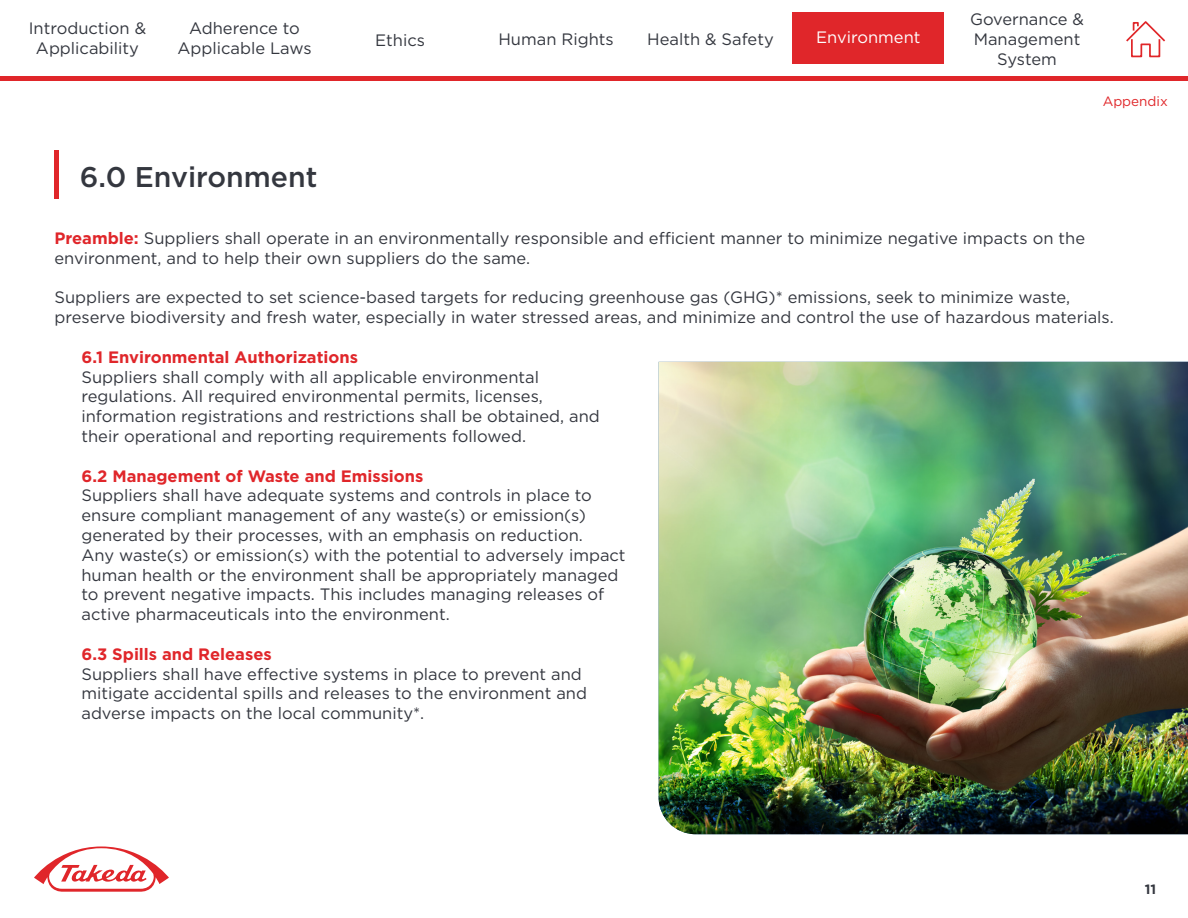
<style>
.page{position:relative;width:1188px;height:918px;background:#fff}
.page>*{position:absolute;margin:0;border:0;box-sizing:border-box;transform-origin:0 0}
.t1{font:500 28.5px "Gotham";color:#34373f}
.t2{font:16.5px/19.8px "Gotham";color:#34373f}
.t3{font:700 16.5px "Gotham";color:#e0262a}
.t4{font:16.5px "Gotham";color:#fff}
.t5{font:13.5px "Gotham";color:#e02629}
.t6{font:700 13.5px "Gotham";color:#34373f}
.s1{font-weight:700;color:#e0262a}
</style>
<div class="page">
<div style="left:793px;top:12px;width:151px;height:51px;background:#e0262a"></div>
<svg style="left:34px;top:846px;width:135px;height:46px"></svg>
<hr style="left:0;top:77px;width:1188px;height:4px;background:#e0262a">
<svg style="left:1126px;top:21px;width:39px;height:37px"></svg>
<img style="left:659px;top:362px;width:529px;height:472px">
<div style="left:54px;top:150px;width:5px;height:49px;background:#e0262a"></div>
<p class="t2" style="left:29px;top:18px;width:119px;text-align:center">Introduction &amp;<br>Applicability</p>
<p class="t2" style="left:178px;top:18px;width:136px;text-align:center">Adherence to<br>Applicable Laws</p>
<p class="t2" style="left:375px;top:30px;width:51px">Ethics</p>
<p class="t2" style="left:498px;top:28px;width:117px">Human Rights</p>
<p class="t2" style="left:647px;top:29px;width:128px">Health &amp; Safety</p>
<p class="t4" style="left:816px;top:27px;width:106px">Environment</p>
<h1 class="t1" style="left:80px;top:159px;width:239px">6.0 Environment</h1>
<p class="t2" style="left:970px;top:9px;width:115px;text-align:center">Governance &amp;<br>Management<br>System</p>
<p class="t5" style="left:1103px;top:92px;width:67px">Appendix</p>
<p class="t2" style="left:54px;top:228px;width:1032px"><span class="s1">Preamble:</span> Suppliers shall operate in an environmentally responsible and efficient manner to minimize negative impacts on the environment, and to help their own suppliers do the same.</p>
<p class="t2" style="left:54px;top:287px;width:1061px">Suppliers are expected to set science-based targets for reducing greenhouse gas (GHG)* emissions, seek to minimize waste, preserve biodiversity and fresh water, especially in water stressed areas, and minimize and control the use of hazardous materials.</p>
<p class="t3" style="left:81px;top:346px;width:278px">6.1 Environmental Authorizations</p>
<p class="t2" style="left:81px;top:367px;width:520px">Suppliers shall comply with all applicable environmental regulations. All required environmental permits, licenses, information registrations and restrictions shall be obtained, and their operational and reporting requirements followed.</p>
<p class="t3" style="left:81px;top:465px;width:343px">6.2 Management of Waste and Emissions</p>
<p class="t2" style="left:81px;top:485px;width:546px">Suppliers shall have adequate systems and controls in place to ensure compliant management of any waste(s) or emission(s) generated by their processes, with an emphasis on reduction.<br>Any waste(s) or emission(s) with the potential to adversely impact human health or the environment shall be appropriately managed to prevent negative impacts. This includes managing releases of active pharmaceuticals into the environment.</p>
<p class="t3" style="left:81px;top:643px;width:192px">6.3 Spills and Releases</p>
<p class="t2" style="left:81px;top:664px;width:507px">Suppliers shall have effective systems in place to prevent and mitigate accidental spills and releases to the environment and adverse impacts on the local community*.</p>
<p class="t6" style="left:1145px;top:880px;width:13px">11</p>
</div>
